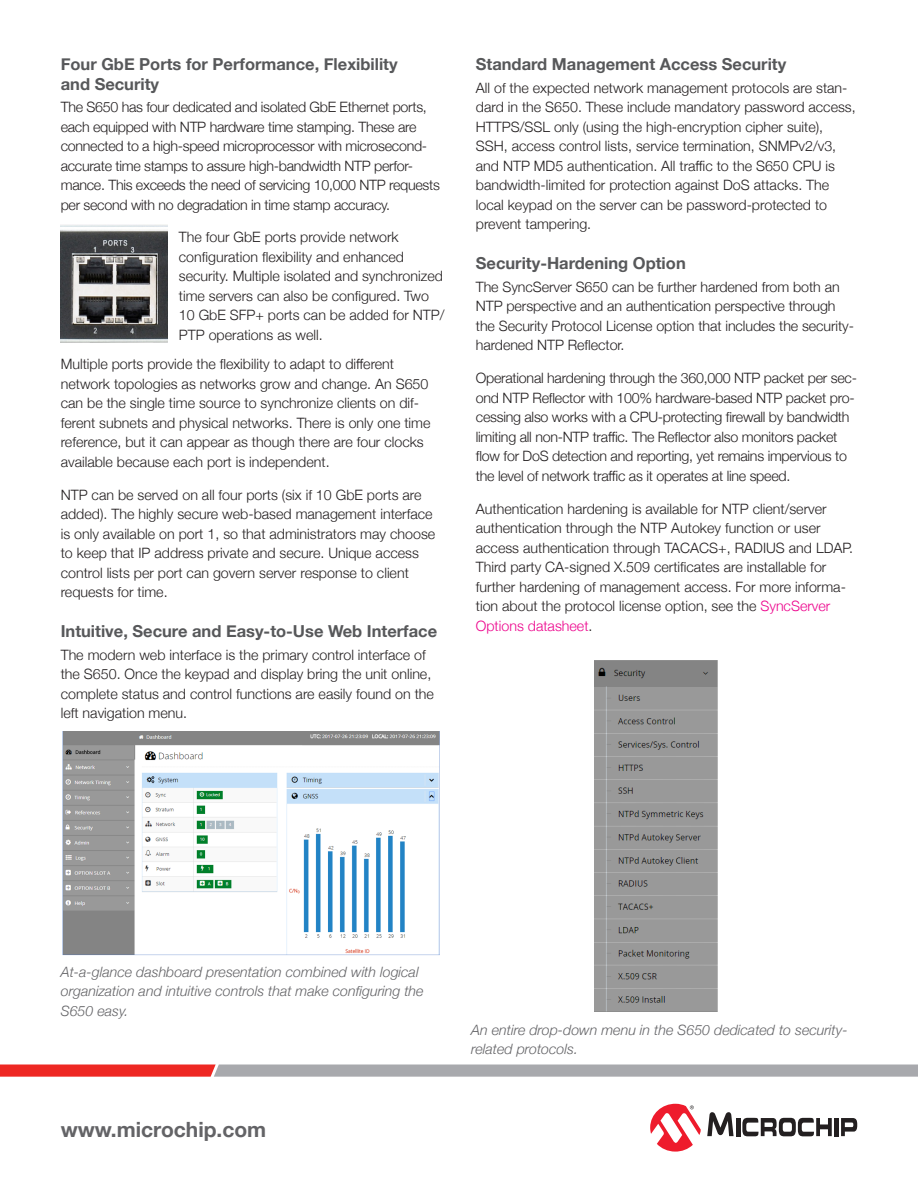
<style>
.page{position:relative;width:918px;height:1188px;background:#fff}
.page>*{position:absolute;margin:0;border:0;box-sizing:border-box;transform-origin:0 0}
.t1{font:700 21px "Helvetica Neue";color:#636366}
.SUBHEAD2{font:700 16.5px/19.5px "Helvetica Neue";color:#57585a}
.BODY_TEXT{font:300 14.25px/19.5px "Helvetica Neue";color:#231f20}
.BODY_TEXT-2{font:300 14.25px/19.5px "Helvetica Neue";letter-spacing:-.02em;color:#231f20}
.t2{font:italic 300 14.25px/19.5px "Helvetica Neue";color:#636366}
.s1{color:#ed028c}
</style>
<div class="page">
<svg style="left:0;top:1065px;width:918px;height:12px;background:#ba8e90"></svg>
<svg style="left:707px;top:1112px;width:27px;height:24px"></svg>
<hr style="left:736px;top:1118px;width:4px;height:18px;background:#231f20">
<div style="left:834px;top:1118px;width:5px;height:18px;background:#231f20"></div>
<svg style="left:841px;top:1118px;width:16px;height:18px"></svg>
<svg style="left:742px;top:1117px;width:90px;height:19px"></svg>
<svg style="left:650px;top:1104px;width:51px;height:48px"></svg>
<img style="left:61px;top:225px;width:107px;height:118px">
<img style="left:62px;top:732px;width:378px;height:223px">
<img style="left:594px;top:660px;width:124px;height:352px">
<p class="SUBHEAD2" style="left:61px;top:55px;width:338px">Four GbE Ports for Performance, Flexibility and Security</p>
<p class="BODY_TEXT-2" style="left:61px;top:96px;width:381px">The S650 has four dedicated and isolated GbE Ethernet ports, each equipped with NTP hardware time stamping. These are connected to a high-speed microprocessor with microsecond&shy;accurate time stamps to assure high-bandwidth NTP perfor&shy;mance. This exceeds the need of servicing 10,000 NTP requests per second with no degradation in time stamp accuracy.</p>
<p class="BODY_TEXT" style="left:179px;top:226px;width:267px">The four GbE ports provide network configuration flexibility and enhanced security. Multiple isolated and synchronized time servers can also be configured. Two 10 GbE SFP+ ports can be added for NTP/ PTP operations as well.</p>
<p class="BODY_TEXT" style="left:61px;top:353px;width:371px">Multiple ports provide the flexibility to adapt to different network topologies as networks grow and change. An S650 can be the single time source to synchronize clients on dif&shy;ferent subnets and physical networks. There is only one time reference, but it can appear as though there are four clocks available because each port is independent.</p>
<p class="BODY_TEXT" style="left:61px;top:484px;width:376px">NTP can be served on all four ports (six if 10 GbE ports are added). The highly secure web-based management interface is only available on port 1, so that administrators may choose to keep that IP address private and secure. Unique access control lists per port can govern server response to client requests for time.</p>
<p class="SUBHEAD2" style="left:61px;top:622px;width:378px">Intuitive, Secure and Easy-to-Use Web Interface</p>
<p class="BODY_TEXT" style="left:61px;top:644px;width:375px">The modern web interface is the primary control interface of the S650. Once the keypad and display bring the unit online, complete status and control functions are easily found on the left navigation menu.</p>
<p class="SUBHEAD2" style="left:476px;top:55px;width:312px">Standard Management Access Security</p>
<p class="BODY_TEXT" style="left:476px;top:77px;width:381px">All of the expected network management protocols are stan&shy;dard in the S650. These include mandatory password access, HTTPS/SSL only (using the high-encryption cipher suite), SSH, access control lists, service termination, SNMPv2/v3, and NTP MD5 authentication. All traffic to the S650 CPU is bandwidth-limited for protection against DoS attacks. The local keypad on the server can be password-protected to prevent tampering.</p>
<p class="SUBHEAD2" style="left:476px;top:254px;width:211px">Security-Hardening Option</p>
<p class="BODY_TEXT" style="left:476px;top:276px;width:380px">The SyncServer S650 can be further hardened from both an NTP perspective and an authentication perspective through the Security Protocol License option that includes the security&shy;hardened NTP Reflector.</p>
<p class="BODY_TEXT-2" style="left:476px;top:367px;width:383px">Operational hardening through the 360,000 NTP packet per sec&shy;ond NTP Reflector with 100% hardware-based NTP packet pro&shy;cessing also works with a CPU-protecting firewall by bandwidth limiting all non-NTP traffic. The Reflector also monitors packet flow for DoS detection and reporting, yet remains impervious to the level of network traffic as it operates at line speed.</p>
<p class="BODY_TEXT" style="left:476px;top:498px;width:379px">Authentication hardening is available for NTP client/server authentication through the NTP Autokey function or user access authentication through TACACS+, RADIUS and LDAP.<br>Third party CA-signed X.509 certificates are installable for further hardening of management access. For more informa&shy;tion about the protocol license option, see the <span class="s1">SyncServer Options datasheet</span>.</p>
<p class="t2" style="left:61px;top:961px;width:364px">At-a-glance dashboard presentation combined with logical organization and intuitive controls that make configuring the<br>S650 easy.</p>
<p class="t1" style="left:61px;top:1113px;width:207px">www.microchip.com</p>
<p class="t2" style="left:471px;top:1019px;width:378px">An entire drop-down menu in the S650 dedicated to security&shy;related protocols.</p>
</div>
